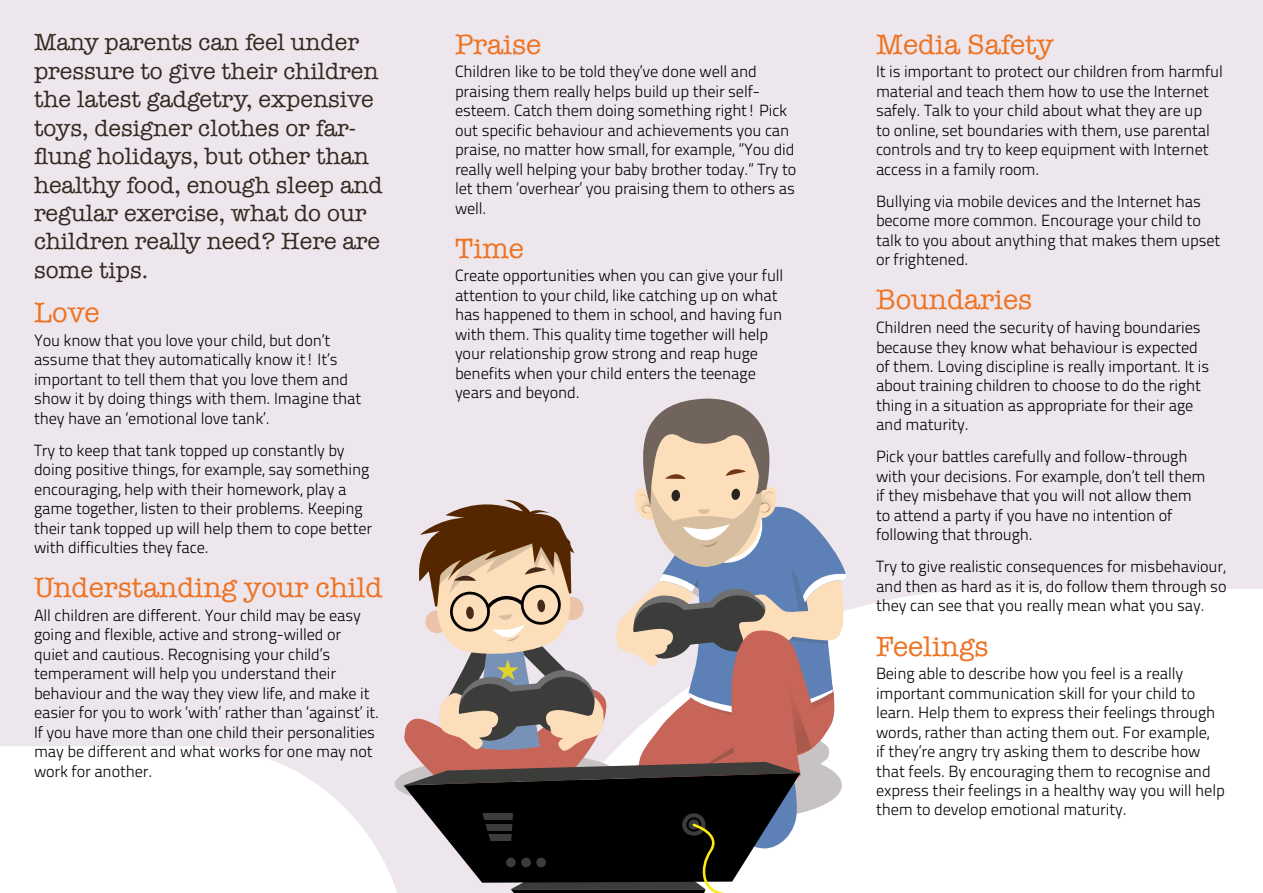
<style>
.page{position:relative;width:1263px;height:893px;background:#ede6ed}
.page>*{position:absolute;margin:0;border:0;box-sizing:border-box;transform-origin:0 0}
.t1{font:28.5px "American Typewriter";color:#ee7323}
.t2{font:23.7px/28.5px "American Typewriter";color:#352a21}
.t3{font:300 16.2px/19.5px "Titillium Text 22 L";letter-spacing:-.01em;color:#000}
</style>
<div class="page">
<div style="left:857px;top:589px;width:406px;height:304px;background:#fff"></div>
<svg style="left:0;top:746px;width:394px;height:147px;fill:#fff"></svg>
<svg style="left:394px;top:398px;width:463px;height:495px"></svg>
<div style="left:482px;top:813px;width:31px;height:6px;background:#3c3c3b"></div>
<div style="left:482px;top:824px;width:31px;height:7px;background:#3c3c3b"></div>
<svg style="left:482px;top:835px;width:31px;height:6px"></svg>
<div style="left:506px;top:858px;width:10px;height:9px;background:#3c3c3b;border-radius:50%"></div>
<div style="left:521px;top:858px;width:10px;height:9px;background:#3c3c3b;border-radius:50%"></div>
<div style="left:536px;top:858px;width:10px;height:9px;background:#3c3c3b;border-radius:50%"></div>
<p class="t2" style="left:34px;top:27px;width:350px">Many parents can feel under pressure to give their children the latest gadgetry, expensive toys, designer clothes or far&shy;flung holidays, but other than healthy food, enough sleep and regular exercise, what do our children really need? Here are some tips.</p>
<h1 class="t1" style="left:34px;top:291px;width:67px">Love</h1>
<p class="t3" style="left:34px;top:330px;width:329px">You know that you love your child, but don’t assume that they automatically know it! It’s important to tell them that you love them and show it by doing things with them. Imagine that they have an ‘emotional love tank’.</p>
<p class="t3" style="left:34px;top:440px;width:340px">Try to keep that tank topped up constantly by doing positive things, for example, say something encouraging, help with their homework, play a game together, listen to their problems. Keeping their tank topped up will help them to cope better with difficulties they face.</p>
<h1 class="t1" style="left:34px;top:566px;width:350px">Understanding your child</h1>
<p class="t3" style="left:34px;top:605px;width:347px">All children are different. Your child may be easy going and flexible, active and strong-willed or quiet and cautious. Recognising your child’s temperament will help you understand their behaviour and the way they view life, and make it easier for you to work ‘with’ rather than ‘against’ it.<br>If you have more than one child their personalities may be different and what works for one may not work for another.</p>
<h1 class="t1" style="left:455px;top:22px;width:88px">Praise</h1>
<p class="t3" style="left:455px;top:61px;width:343px">Children like to be told they’ve done well and praising them really helps build up their self&shy;esteem. Catch them doing something right! Pick out specific behaviour and achievements you can praise, no matter how small, for example, ”You did really well helping your baby brother today.” Try to let them ‘overhear’ you praising them to others as well.</p>
<h1 class="t1" style="left:455px;top:226px;width:70px">Time</h1>
<p class="t3" style="left:455px;top:265px;width:330px">Create opportunities when you can give your full attention to your child, like catching up on what has happened to them in school, and having fun with them. This quality time together will help your relationship grow strong and reap huge benefits when your child enters the teenage years and beyond.</p>
<h1 class="t1" style="left:876px;top:22px;width:179px">Media Safety</h1>
<p class="t3" style="left:876px;top:61px;width:348px">It is important to protect our children from harmful material and teach them how to use the Internet safely. Talk to your child about what they are up<br>to online, set boundaries with them, use parental controls and try to keep equipment with Internet access in a family room.</p>
<p class="t3" style="left:876px;top:191px;width:346px">Bullying via mobile devices and the Internet has become more common. Encourage your child to talk to you about anything that makes them upset or frightened.</p>
<h1 class="t1" style="left:876px;top:278px;width:158px">Boundaries</h1>
<p class="t3" style="left:876px;top:317px;width:335px">Children need the security of having boundaries because they know what behaviour is expected of them. Loving discipline is really important. It is about training children to choose to do the right thing in a situation as appropriate for their age and maturity.</p>
<p class="t3" style="left:876px;top:446px;width:331px">Pick your battles carefully and follow-through with your decisions. For example, don’t tell them if they misbehave that you will not allow them to attend a party if you have no intention of following that through.</p>
<p class="t3" style="left:876px;top:556px;width:352px;text-align:justify">Try to give realistic consequences for misbehaviour, and then as hard as it is, do follow them through so they can see that you really mean what you say.</p>
<h1 class="t1" style="left:876px;top:624px;width:114px">Feelings</h1>
<p class="t3" style="left:876px;top:663px;width:350px">Being able to describe how you feel is a really important communication skill for your child to learn. Help them to express their feelings through words, rather than acting them out. For example,<br>if they’re angry try asking them to describe how that feels. By encouraging them to recognise and express their feelings in a healthy way you will help them to develop emotional maturity.</p>
</div>
